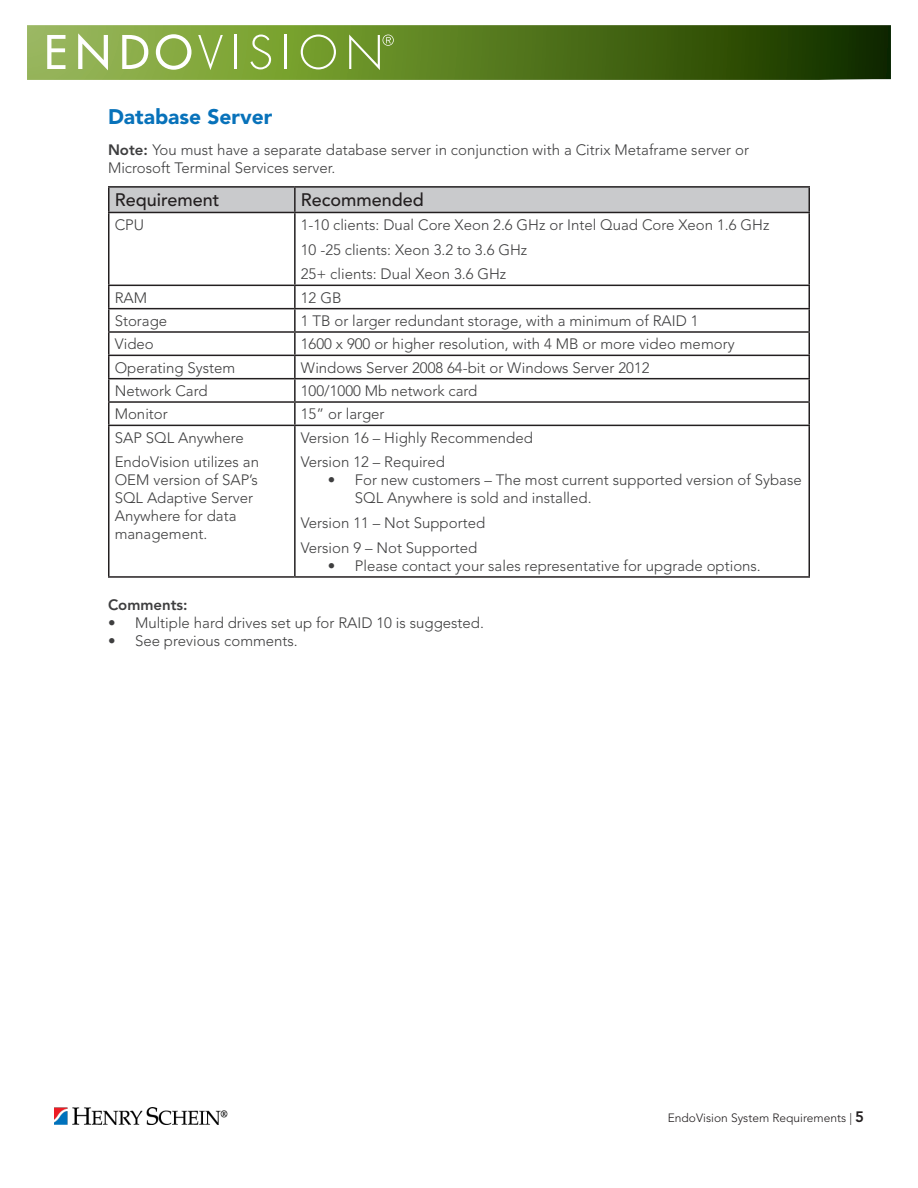
<style>
.page{position:relative;width:918px;height:1188px;background:#fff}
.page>*{position:absolute;margin:0;border:0;box-sizing:border-box;transform-origin:0 0}
.t1{font:900 21px "Avenir LT Std";color:#0872ba}
.t2{font:500 18px "Avenir LT Std";color:#231f20}
.t3{font:300 15px/18px "Avenir LT Std";color:#3e3e3f}
.t4{font:800 15px "Avenir LT Std";color:#3e3e3f}
.t5{font:300 12px "Avenir LT Std";color:#231f20}
.s1{font-weight:800}
.s2{font-weight:800;font-size:15px}
</style>
<div class="page">
<svg style="left:27px;top:25px;width:864px;height:55px;background:#52741f"></svg>
<svg style="left:47px;top:35px;width:19px;height:34px"></svg>
<svg style="left:78px;top:33px;width:30px;height:37px"></svg>
<svg style="left:122px;top:35px;width:26px;height:34px"></svg>
<svg style="left:156px;top:34px;width:35px;height:36px"></svg>
<svg style="left:198px;top:35px;width:25px;height:35px"></svg>
<hr style="left:235px;top:35px;width:2px;height:34px;background:#fff">
<svg style="left:250px;top:35px;width:21px;height:34px"></svg>
<hr style="left:285px;top:35px;width:2px;height:34px;background:#fff">
<svg style="left:301px;top:35px;width:35px;height:34px"></svg>
<svg style="left:349px;top:35px;width:45px;height:35px;background:#82a34b"></svg>
<img style="left:54px;top:1107px;width:174px;height:17px">
<div style="left:110px;top:188px;width:698px;height:24px;background:#c9cacc"></div>
<hr style="left:108px;top:186px;width:187px;height:2px;background:#231f20">
<hr style="left:108px;top:188px;width:2px;height:24px;background:#231f20">
<hr style="left:295px;top:186px;width:515px;height:2px;background:#231f20">
<hr style="left:294px;top:188px;width:2px;height:24px;background:#231f20">
<hr style="left:808px;top:188px;width:2px;height:24px;background:#231f20">
<hr style="left:108px;top:212px;width:187px;height:1px;background:#231f20">
<hr style="left:108px;top:213px;width:2px;height:72px;background:#231f20">
<hr style="left:295px;top:212px;width:515px;height:1px;background:#231f20">
<hr style="left:294px;top:213px;width:2px;height:72px;background:#231f20">
<hr style="left:808px;top:213px;width:2px;height:72px;background:#231f20">
<hr style="left:108px;top:285px;width:187px;height:1px;background:#231f20">
<hr style="left:108px;top:286px;width:2px;height:22px;background:#231f20">
<hr style="left:295px;top:285px;width:515px;height:1px;background:#231f20">
<hr style="left:294px;top:286px;width:2px;height:22px;background:#231f20">
<hr style="left:808px;top:286px;width:2px;height:22px;background:#231f20">
<hr style="left:108px;top:308px;width:187px;height:1px;background:#231f20">
<hr style="left:108px;top:309px;width:2px;height:22px;background:#231f20">
<hr style="left:295px;top:308px;width:515px;height:1px;background:#231f20">
<hr style="left:294px;top:309px;width:2px;height:22px;background:#231f20">
<hr style="left:808px;top:309px;width:2px;height:22px;background:#231f20">
<hr style="left:108px;top:331px;width:187px;height:2px;background:#231f20">
<hr style="left:108px;top:333px;width:2px;height:22px;background:#231f20">
<hr style="left:295px;top:331px;width:515px;height:2px;background:#231f20">
<hr style="left:294px;top:333px;width:2px;height:22px;background:#231f20">
<hr style="left:808px;top:333px;width:2px;height:22px;background:#231f20">
<hr style="left:108px;top:355px;width:187px;height:1px;background:#231f20">
<hr style="left:108px;top:356px;width:2px;height:22px;background:#231f20">
<hr style="left:295px;top:355px;width:515px;height:1px;background:#231f20">
<hr style="left:294px;top:356px;width:2px;height:22px;background:#231f20">
<hr style="left:808px;top:356px;width:2px;height:22px;background:#231f20">
<hr style="left:108px;top:378px;width:187px;height:1px;background:#231f20">
<hr style="left:108px;top:379px;width:2px;height:22px;background:#231f20">
<hr style="left:295px;top:378px;width:515px;height:1px;background:#231f20">
<hr style="left:294px;top:379px;width:2px;height:22px;background:#231f20">
<hr style="left:808px;top:379px;width:2px;height:22px;background:#231f20">
<hr style="left:108px;top:401px;width:187px;height:2px;background:#231f20">
<hr style="left:108px;top:403px;width:2px;height:22px;background:#231f20">
<hr style="left:295px;top:401px;width:515px;height:2px;background:#231f20">
<hr style="left:294px;top:403px;width:2px;height:22px;background:#231f20">
<hr style="left:808px;top:403px;width:2px;height:22px;background:#231f20">
<hr style="left:108px;top:425px;width:187px;height:1px;background:#231f20">
<hr style="left:108px;top:426px;width:2px;height:150px;background:#231f20">
<hr style="left:295px;top:425px;width:515px;height:1px;background:#231f20">
<hr style="left:294px;top:426px;width:2px;height:150px;background:#231f20">
<hr style="left:808px;top:426px;width:2px;height:150px;background:#231f20">
<hr style="left:108px;top:576px;width:187px;height:2px;background:#231f20">
<hr style="left:295px;top:576px;width:515px;height:2px;background:#231f20">
<h1 class="t1" style="left:108px;top:104px;width:166px">Database Server</h1>
<p class="t3" style="left:108px;top:141px;width:643px"><span class="s1">Note:</span> You must have a separate database server in conjunction with a Citrix Metaframe server or<br>Microsoft Terminal Services server.</p>
<p class="t2" style="left:115px;top:190px;width:106px">Requirement</p>
<p class="t2" style="left:301px;top:190px;width:125px">Recommended</p>
<p class="t3" style="left:115px;top:216px;width:31px">CPU</p>
<p class="t3" style="left:301px;top:212px;width:470px;line-height:24.8px">1-10 clients: Dual Core Xeon 2.6 GHz or Intel Quad Core Xeon 1.6 GHz<br>10 -25 clients: Xeon 3.2 to 3.6 GHz<br>25+ clients: Dual Xeon 3.6 GHz</p>
<p class="t3" style="left:115px;top:289px;width:34px">RAM</p>
<p class="t3" style="left:301px;top:289px;width:42px">12 GB</p>
<p class="t3" style="left:115px;top:312px;width:54px">Storage</p>
<p class="t3" style="left:301px;top:312px;width:399px">1 TB or larger redundant storage, with a minimum of RAID 1</p>
<p class="t3" style="left:115px;top:335px;width:40px">Video</p>
<p class="t3" style="left:301px;top:335px;width:435px">1600 x 900 or higher resolution, with 4 MB or more video memory</p>
<p class="t3" style="left:115px;top:359px;width:122px">Operating System</p>
<p class="t3" style="left:301px;top:359px;width:350px">Windows Server 2008 64-bit or Windows Server 2012</p>
<p class="t3" style="left:115px;top:382px;width:94px">Network Card</p>
<p class="t3" style="left:301px;top:382px;width:178px">100/1000 Mb network card</p>
<p class="t3" style="left:115px;top:405px;width:55px">Monitor</p>
<p class="t3" style="left:301px;top:405px;width:85px">15” or larger</p>
<p class="t3" style="left:115px;top:425px;width:146px;line-height:24.8px">SAP SQL Anywhere<br>EndoVision utilizes an</p>
<p class="t3" style="left:115px;top:471px;width:145px">OEM version of SAP’s<br>SQL Adaptive Server<br>Anywhere for data management.</p>
<p class="t3" style="left:301px;top:425px;width:234px;line-height:24.8px">Version 16 – Highly Recommended<br>Version 12 – Required</p>
<p class="t3" style="left:355px;top:471px;width:448px;text-indent:-27px">• For new customers – The most current supported version of Sybase<br>SQL Anywhere is sold and installed.</p>
<p class="t3" style="left:301px;top:511px;width:186px;line-height:24.8px">Version 11 – Not Supported<br>Version 9 – Not Supported</p>
<p class="t3" style="left:328px;top:557px;width:435px">• Please contact your sales representative for upgrade options.</p>
<p class="t4" style="left:108px;top:596px;width:81px">Comments:</p>
<p class="t3" style="left:108px;top:614px;width:378px">• Multiple hard drives set up for RAID 10 is suggested.</p>
<p class="t3" style="left:108px;top:632px;width:191px">• See previous comments.</p>
<p class="t5" style="left:668px;top:1111px;width:198px">EndoVision System Requirements | <span class="s2">5</span></p>
</div>
